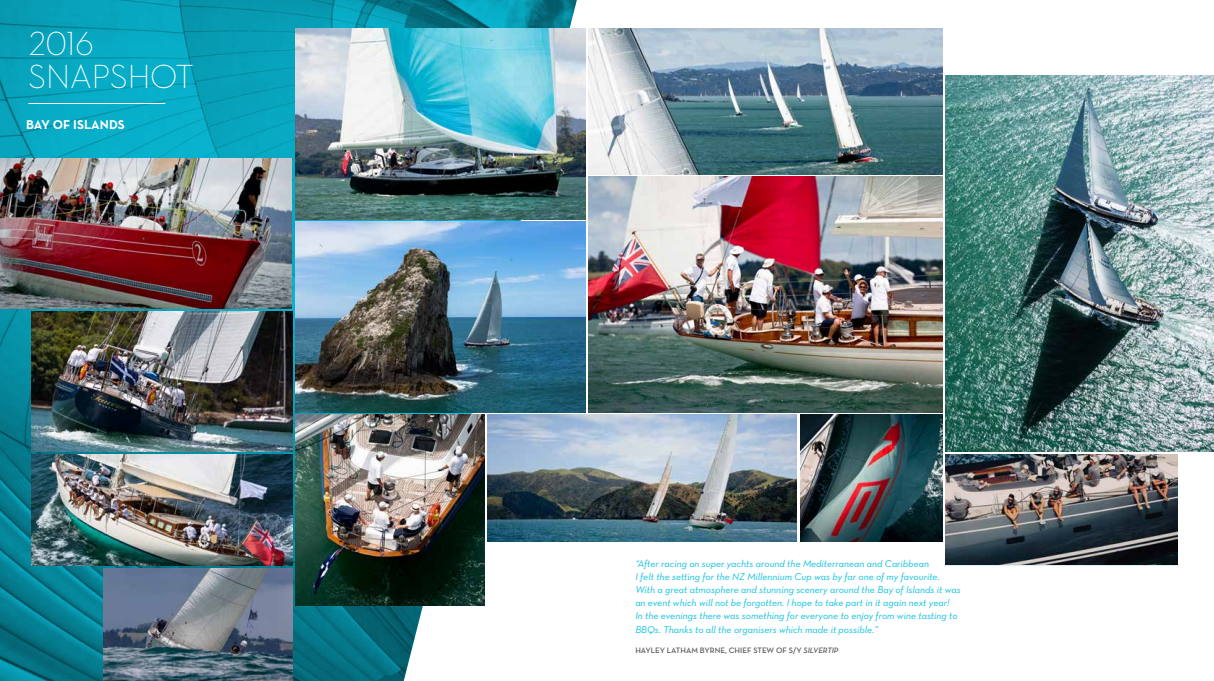
<style>
.page{position:relative;width:1214px;height:681px;background:#fff}
.page>*{position:absolute;margin:0;border:0;box-sizing:border-box;transform-origin:0 0}
.t1{font:300 34px/32.8px "Neutraface 2 Display";color:#fff}
.t2{font:13px "Neutra Text Bold Alt";color:#fff}
.t3{font:10px/13px "Neutra Text Book Italic Alt";color:#0ac0dd}
.t4{font:8px "Neutra Text Demi Alt";color:#58595b}
.s1{font-family:"Neutra Text Demi Italic Alt"}
</style>
<div class="page">
<img style="left:0;top:0;width:576px;height:680px">
<img style="left:945px;top:75px;width:268px;height:376px">
<img style="left:800px;top:415px;width:142px;height:126px">
<img style="left:487px;top:415px;width:309px;height:126px">
<img style="left:588px;top:177px;width:353px;height:235px">
<img style="left:0;top:158px;width:291px;height:150px">
<img style="left:295px;top:221px;width:290px;height:191px">
<img style="left:32px;top:454px;width:260px;height:111px">
<img style="left:945px;top:454px;width:232px;height:110px">
<img style="left:295px;top:415px;width:189px;height:190px">
<img style="left:588px;top:28px;width:354px;height:146px">
<img style="left:295px;top:28px;width:290px;height:191px">
<img style="left:103px;top:568px;width:189px;height:112px">
<img style="left:32px;top:311px;width:260px;height:140px">
<hr style="left:28px;top:103px;width:137px;height:1px;background:#fff">
<h1 class="t1" style="left:28px;top:27px;width:166px">2016<br>SNAPSHOT</h1>
<h2 class="t2" style="left:26px;top:116px;width:100px">BAY OF ISLANDS</h2>
<p class="t3" style="left:635px;top:556px;width:327px">“After racing on super yachts around the Mediterranean and Caribbean<br>I felt the setting for the NZ Millennium Cup was by far one of my favourite.<br>With a great atmosphere and stunning scenery around the Bay of Islands it was an event which will not be forgotten. I hope to take part in it again next year!<br>In the evenings there was something for everyone to enjoy from wine tasting to</p>
<p class="t3" style="left:635px;top:622px;width:244px">BBQs. Thanks to all the organisers which made it possible.”</p>
<p class="t4" style="left:635px;top:644px;width:205px">HAYLEY LATHAM BYRNE, CHIEF STEW OF S/Y <span class="s1">SILVERTIP</span></p>
</div>
